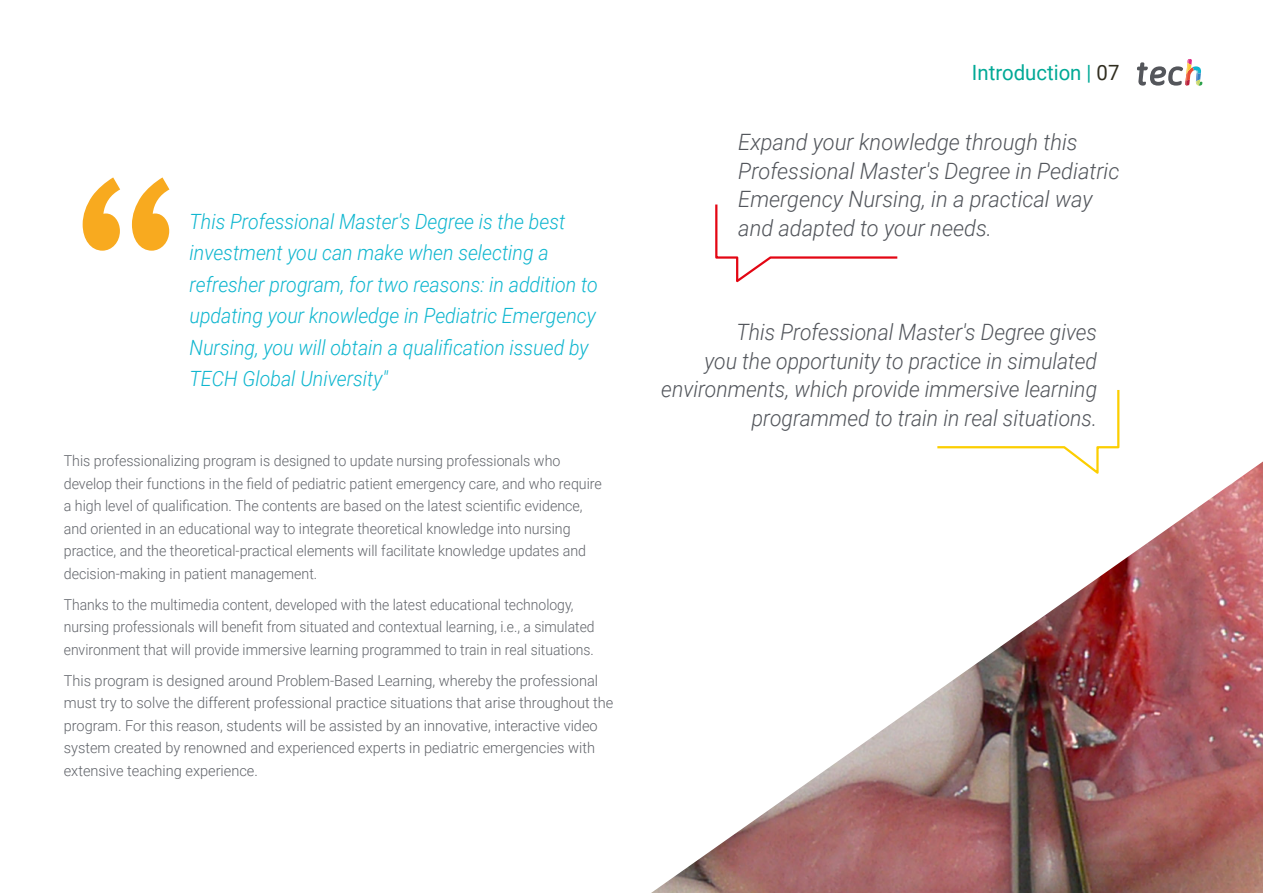
<style>
.page{position:relative;width:1263px;height:893px;background:#fff}
.page>*{position:absolute;margin:0;border:0;box-sizing:border-box;transform-origin:0 0}
.t1{font:italic 300 22.5px/28.5px "Roboto";color:#52555b;text-align:right;scale:.94 1}
.t2{font:italic 300 22.5px/28.5px "Roboto";color:#52555b}
.t3{font:italic 300 21px/31.5px "Roboto";color:#0fb6cf;scale:.93 1}
.t4{font:21px "Roboto";color:#00a996}
.t5{font:300 15px/22.5px "Roboto";color:#61646a;scale:.95 1}
.t6{font:300 15px/22.5px "Roboto";color:#61646a}
.t7{font:300 15px/22.5px "Roboto";color:#61646a;scale:.93 1}
.s1{color:#312e20}
</style>
<div class="page">
<svg style="left:83px;top:177px;width:86px;height:74px"></svg>
<img style="left:651px;top:461px;width:612px;height:432px">
<svg style="left:935px;top:390px;width:185px;height:87px"></svg>
<svg style="left:715px;top:204px;width:183px;height:79px"></svg>
<svg style="left:1137px;top:59px;width:65px;height:27px"></svg>
<p class="t3" style="left:189px;top:205px;width:440px">This Professional Master's Degree is the best investment you can make when selecting a refresher program, for two reasons: in addition to updating your knowledge in Pediatric Emergency Nursing, you will obtain a qualification issued by TECH Global University"</p>
<p class="t5" style="left:64px;top:449px;width:568px">This professionalizing program is designed to update nursing professionals who develop their functions in the field of pediatric patient emergency care, and who require a high level of qualification. The contents are based on the latest scientific evidence, and oriented in an educational way to integrate theoretical knowledge into nursing practice, and the theoretical-practical elements will facilitate knowledge updates and decision-making in patient management.</p>
<p class="t7" style="left:64px;top:593px;width:572px">Thanks to the multimedia content, developed with the latest educational technology, nursing professionals will benefit from situated and contextual learning, i.e., a simulated environment that will provide immersive learning programmed to train in real situations.</p>
<p class="t6" style="left:64px;top:669px;width:551px">This program is designed around Problem-Based Learning, whereby the professional must try to solve the different professional practice situations that arise throughout the program. For this reason, students will be assisted by an innovative, interactive video system created by renowned and experienced experts in pediatric emergencies with extensive teaching experience.</p>
<h2 class="t4" style="left:972px;top:57px;width:149px">Introduction | <span class="s1">07</span></h2>
<h1 class="t2" style="left:738px;top:127px;width:383px">Expand your knowledge through this Professional Master's Degree in Pediatric Emergency Nursing, in a practical way and adapted to your needs.</h1>
<h1 class="t1" style="left:661px;top:317px;width:465px">This Professional Master's Degree gives<br>you the opportunity to practice in simulated environments, which provide immersive learning programmed to train in real situations.</h1>
</div>
